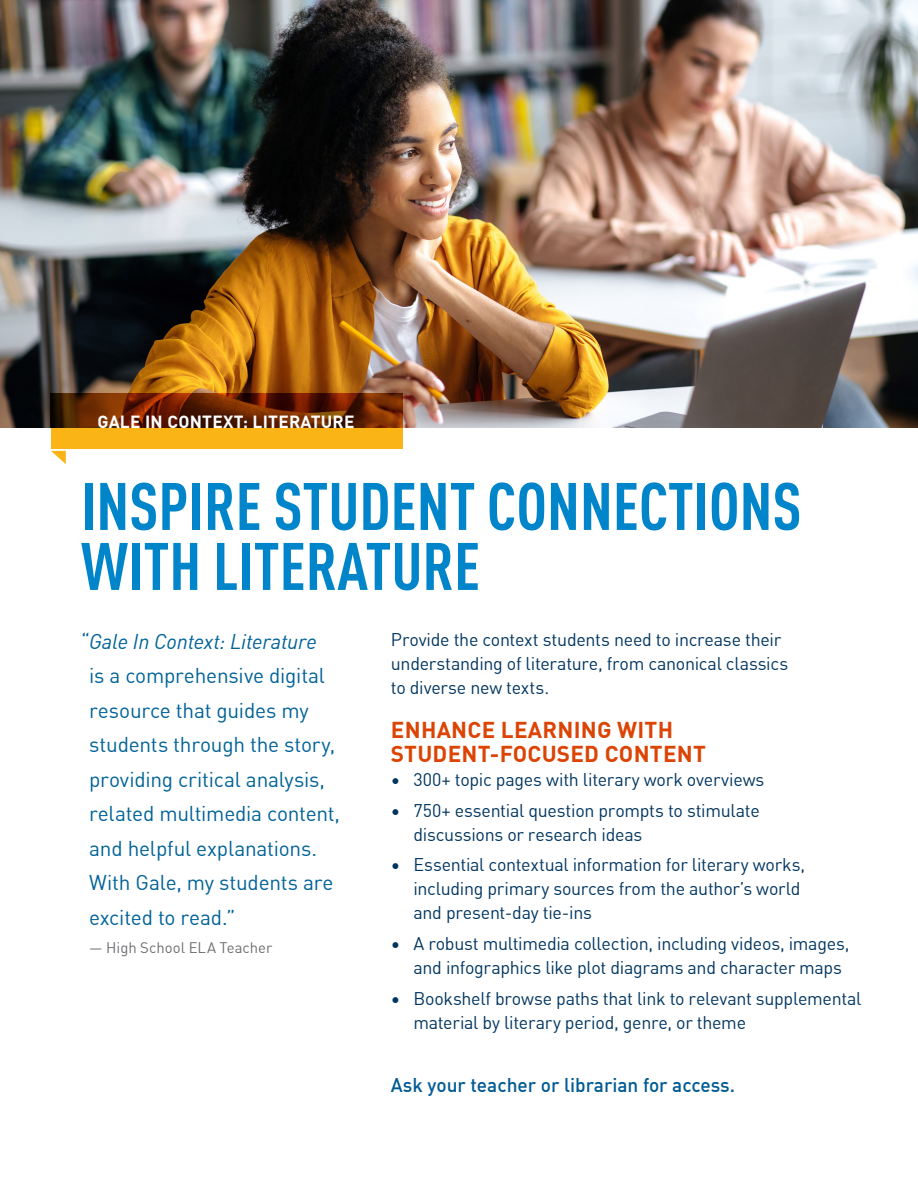
<style>
.page{position:relative;width:918px;height:1188px;background:#fff}
.page>*{position:absolute;margin:0;border:0;box-sizing:border-box;transform-origin:0 0}
.t1{font:700 condensed 66px/60px "DIN Offc";color:#0085ca}
.t2{font:700 22.5px/24px "DIN Offc";letter-spacing:.01em;color:#dc4405}
.t3{font:21px/34.5px "DIN Offc";letter-spacing:-.01em;color:#006298}
.t4{font:500 19.5px "DIN Offc";color:#005a93}
.t5{font:18px/24px "DIN Offc";letter-spacing:-.015em;color:#003560}
.t6{font:700 17.25px "DIN Offc";letter-spacing:.015em;color:#fff}
.t7{font:15px "DIN Offc";color:#6c6d70}
.s1{font-style:italic}
</style>
<div class="page">
<img style="left:0;top:0;width:918px;height:428px">
<svg style="left:51px;top:393px;width:352px;height:56px"></svg>
<svg style="left:51px;top:451px;width:15px;height:13px"></svg>
<p class="t6" style="left:97px;top:411px;width:259px">GALE IN CONTEXT: LITERATURE</p>
<h1 class="t1" style="left:81px;top:476px;width:722px">INSPIRE STUDENT CONNECTIONS<br>WITH LITERATURE</h1>
<p class="t3" style="left:89px;top:624px;width:252px;text-indent:-8px">“<span class="s1">Gale In Context: Literature<br></span>is a comprehensive digital resource that guides my students through the story, providing critical analysis, related multimedia content, and helpful explanations.<br>With Gale, my students are excited to read.”</p>
<p class="t7" style="left:89px;top:938px;width:185px">— High School ELA Teacher</p>
<p class="t5" style="left:391px;top:627px;width:399px">Provide the context students need to increase their understanding of literature, from canonical classics to diverse new texts.</p>
<p class="t2" style="left:391px;top:718px;width:317px">ENHANCE LEARNING WITH<br>STUDENT-FOCUSED CONTENT</p>
<p class="t5" style="left:391px;top:767px;width:375px">• 300+ topic pages with literary work overviews</p>
<p class="t5" style="left:413px;top:798px;width:348px;text-indent:-22px">• 750+ essential question prompts to stimulate discussions or research ideas</p>
<p class="t5" style="left:413px;top:853px;width:393px;text-indent:-23px">• Essential contextual information for literary works, including primary sources from the author’s world and present-day tie-ins</p>
<p class="t5" style="left:413px;top:932px;width:438px;text-indent:-23px">• A robust multimedia collection, including videos, images, and infographics like plot diagrams and character maps</p>
<p class="t5" style="left:413px;top:986px;width:450px;text-indent:-23px">• Bookshelf browse paths that link to relevant supplemental material by literary period, genre, or theme</p>
<p class="t4" style="left:391px;top:1073px;width:346px">Ask your teacher or librarian for access.</p>
</div>
